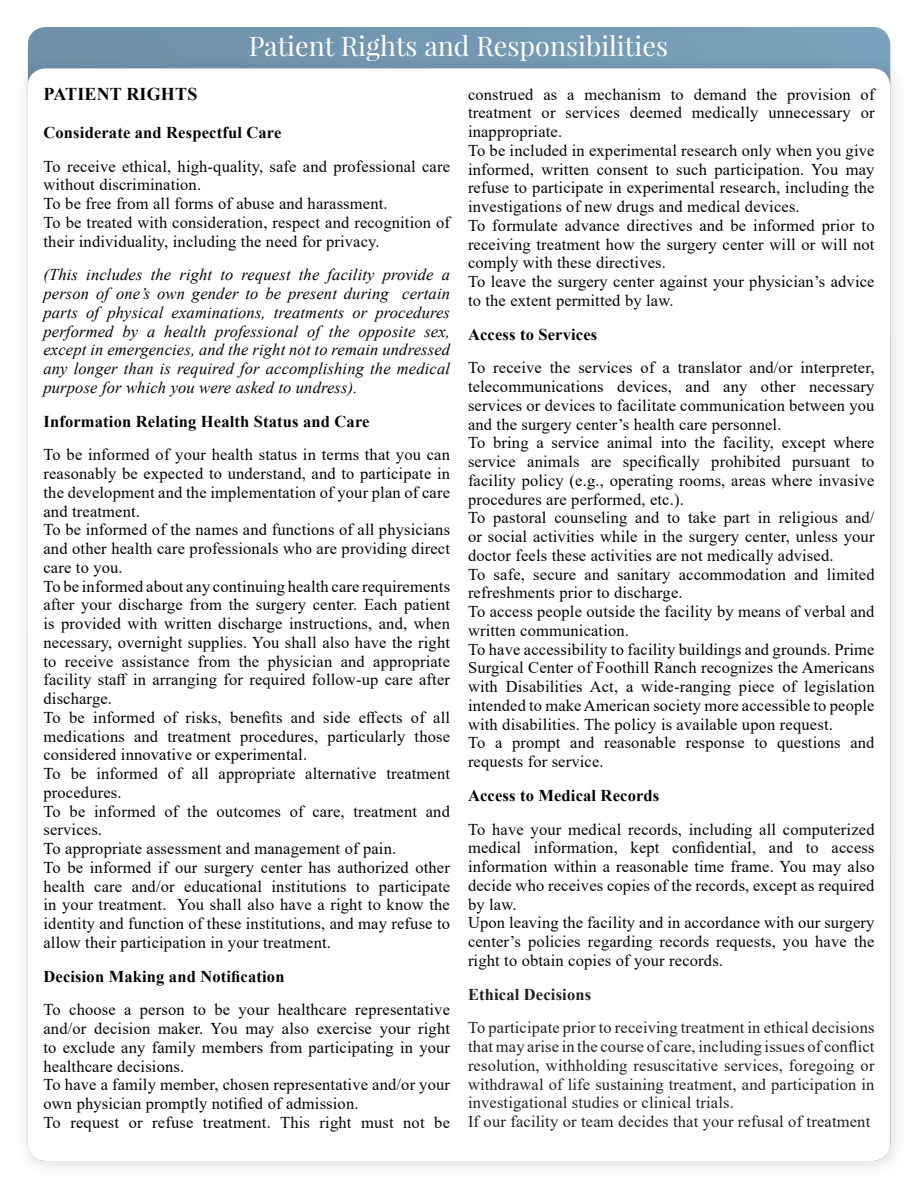
<style>
.page{position:relative;width:918px;height:1188px;background:#fff}
.page>*{position:absolute;margin:0;border:0;box-sizing:border-box;transform-origin:0 0}
.t1{font:27px "Playfair Display";color:#fff}
.t2{font:700 18px "Times New Roman";letter-spacing:.01em;color:#040503}
.t3{font:16.5px/18.8px "Times New Roman";letter-spacing:.01em;color:#040503;text-align:justify}
.t4{font:italic 16.5px/18.8px "Times New Roman";letter-spacing:.01em;color:#040503;text-align:justify}
.t5{font:16.5px/18.8px "Times New Roman";letter-spacing:.01em;color:#231f20;text-align:justify}
.t6{font:700 16.5px "Times New Roman";letter-spacing:.01em;color:#040503}
.t7{font:700 16.5px "Times New Roman";letter-spacing:.01em;color:#231f20}
</style>
<div class="page">
<svg style="left:28px;top:27px;width:862px;height:27px;background:#7599b2"></svg>
<div style="left:13px;top:54px;width:896px;height:1126px;background:#231f20;opacity:.15"></div>
<div style="left:28px;top:68px;width:862px;height:1093px;background:#fff;border-radius:18px"></div>
<p class="t1" style="left:249px;top:29px;width:421px">Patient Rights and Responsibilities</p>
<p class="t2" style="left:44px;top:81px;width:155px">PATIENT RIGHTS</p>
<p class="t6" style="left:44px;top:120px;width:239px">Considerate and Respectful Care</p>
<p class="t3" style="left:44px;top:156px;width:408px">To receive ethical, high-quality, safe and professional care without discrimination.</p>
<p class="t3" style="left:44px;top:194px;width:346px">To be free from all forms of abuse and harassment.</p>
<p class="t3" style="left:44px;top:212px;width:408px">To be treated with consideration, respect and recognition of their individuality, including the need for privacy.</p>
<p class="t4" style="left:44px;top:265px;width:408px">(This includes the right to request the facility provide a person of one’s own gender to be present during certain parts of physical examinations, treatments or procedures performed by a health professional of the opposite sex, except in emergencies, and the right not to remain undressed any longer than is required for accomplishing the medical purpose for which you were asked to undress).</p>
<p class="t6" style="left:44px;top:409px;width:328px">Information Relating Health Status and Care</p>
<p class="t3" style="left:44px;top:445px;width:408px">To be informed of your health status in terms that you can reasonably be expected to understand, and to participate in the development and the implementation of your plan of care and treatment.</p>
<p class="t3" style="left:44px;top:520px;width:408px">To be informed of the names and functions of all physicians and other health care professionals who are providing direct care to you.</p>
<p class="t3" style="left:44px;top:576px;width:408px">To be informed about any continuing health care requirements after your discharge from the surgery center. Each patient is provided with written discharge instructions, and, when necessary, overnight supplies. You shall also have the right to receive assistance from the physician and appropriate facility staff in arranging for required follow-up care after discharge.</p>
<p class="t3" style="left:44px;top:707px;width:408px">To be informed of risks, benefits and side effects of all medications and treatment procedures, particularly those considered innovative or experimental.</p>
<p class="t3" style="left:44px;top:764px;width:408px">To be informed of all appropriate alternative treatment procedures.</p>
<p class="t3" style="left:44px;top:801px;width:408px">To be informed of the outcomes of care, treatment and services.</p>
<p class="t3" style="left:44px;top:839px;width:354px">To appropriate assessment and management of pain.</p>
<p class="t3" style="left:44px;top:857px;width:408px">To be informed if our surgery center has authorized other health care and/or educational institutions to participate in your treatment. You shall also have a right to know the identity and function of these institutions, and may refuse to allow their participation in your treatment.</p>
<p class="t6" style="left:44px;top:964px;width:243px">Decision Making and Notification</p>
<p class="t3" style="left:44px;top:1000px;width:408px">To choose a person to be your healthcare representative and/or decision maker. You may also exercise your right to exclude any family members from participating in your healthcare decisions.</p>
<p class="t3" style="left:44px;top:1075px;width:408px">To have a family member, chosen representative and/or your own physician promptly notified of admission.</p>
<p class="t3" style="left:44px;top:1112px;width:408px">To request or refuse treatment. This right must not be</p>
<p class="t3" style="left:468px;top:84px;width:408px">construed as a mechanism to demand the provision of treatment or services deemed medically unnecessary or inappropriate.</p>
<p class="t3" style="left:468px;top:140px;width:408px">To be included in experimental research only when you give informed, written consent to such participation. You may refuse to participate in experimental research, including the investigations of new drugs and medical devices.</p>
<p class="t3" style="left:468px;top:215px;width:408px">To formulate advance directives and be informed prior to receiving treatment how the surgery center will or will not comply with these directives.</p>
<p class="t3" style="left:468px;top:272px;width:408px">To leave the surgery center against your physician’s advice to the extent permitted by law.</p>
<p class="t6" style="left:468px;top:322px;width:131px">Access to Services</p>
<p class="t3" style="left:468px;top:358px;width:408px">To receive the services of a translator and/or interpreter, telecommunications devices, and any other necessary services or devices to facilitate communication between you and the surgery center’s health care personnel.</p>
<p class="t3" style="left:468px;top:433px;width:408px">To bring a service animal into the facility, except where service animals are specifically prohibited pursuant to facility policy (e.g., operating rooms, areas where invasive procedures are performed, etc.).</p>
<p class="t3" style="left:468px;top:508px;width:408px">To pastoral counseling and to take part in religious and/ or social activities while in the surgery center, unless your doctor feels these activities are not medically advised.</p>
<p class="t3" style="left:468px;top:564px;width:408px">To safe, secure and sanitary accommodation and limited refreshments prior to discharge.</p>
<p class="t3" style="left:468px;top:602px;width:408px">To access people outside the facility by means of verbal and written communication.</p>
<p class="t3" style="left:468px;top:639px;width:408px">To have accessibility to facility buildings and grounds. Prime Surgical Center of Foothill Ranch recognizes the Americans with Disabilities Act, a wide-ranging piece of legislation intended to make American society more accessible to people with disabilities. The policy is available upon request.</p>
<p class="t3" style="left:468px;top:733px;width:408px">To a prompt and reasonable response to questions and requests for service.</p>
<p class="t6" style="left:468px;top:783px;width:193px">Access to Medical Records</p>
<p class="t3" style="left:468px;top:819px;width:408px">To have your medical records, including all computerized medical information, kept confidential, and to access information within a reasonable time frame. You may also decide who receives copies of the records, except as required by law.</p>
<p class="t3" style="left:468px;top:913px;width:408px">Upon leaving the facility and in accordance with our surgery center’s policies regarding records requests, you have the right to obtain copies of your records.</p>
<p class="t7" style="left:468px;top:982px;width:125px">Ethical Decisions</p>
<p class="t5" style="left:468px;top:1018px;width:408px">To participate prior to receiving treatment in ethical decisions that may arise in the course of care, including issues of conflict resolution, withholding resuscitative services, foregoing or withdrawal of life sustaining treatment, and participation in investigational studies or clinical trials.</p>
<p class="t5" style="left:468px;top:1112px;width:404px">If our facility or team decides that your refusal of treatment</p>
</div>
